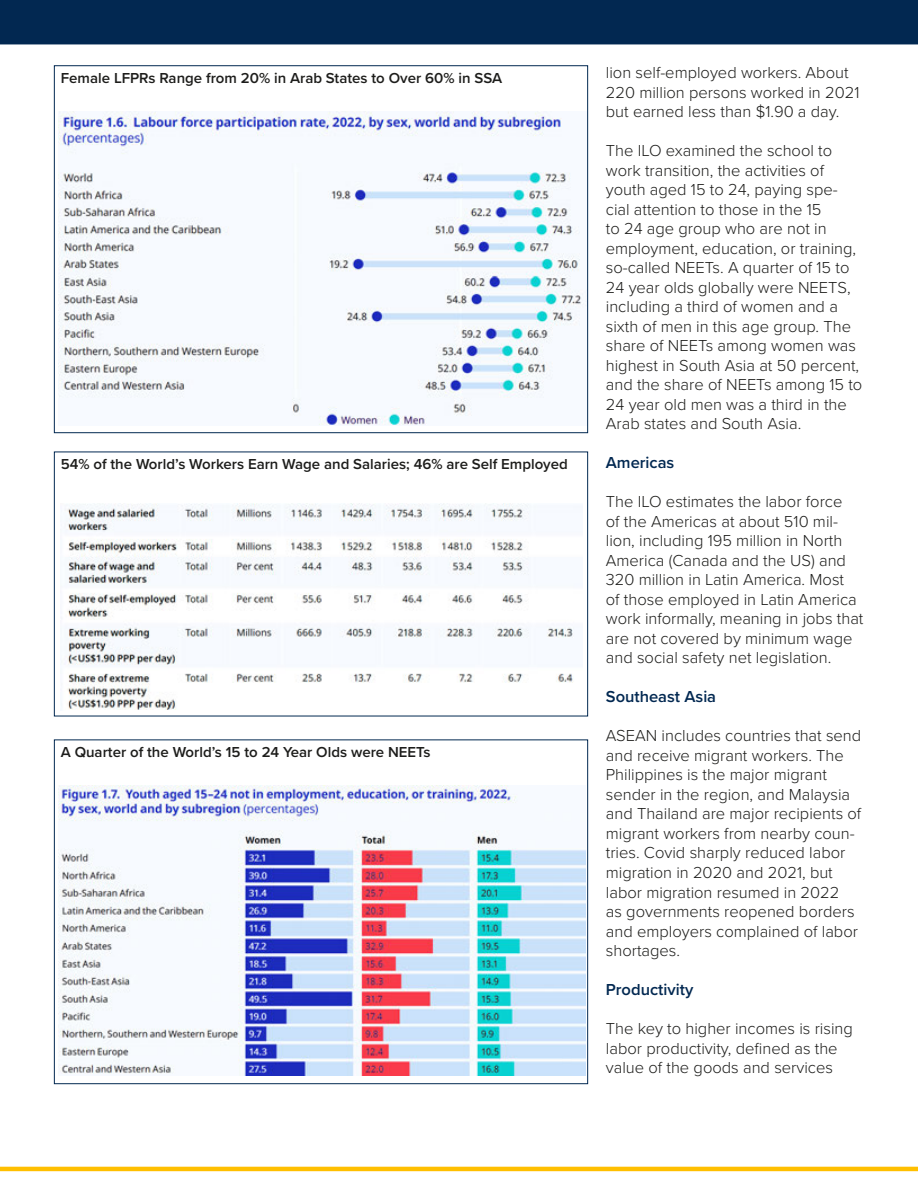
<style>
.page{position:relative;width:918px;height:1188px;background:#fff}
.page>*{position:absolute;margin:0;border:0;box-sizing:border-box;transform-origin:0 0}
.t1{font:300 16.5px/19.5px "Proxima Nova";color:#1d1d1b}
.t2{font:600 16.5px "Proxima Nova";color:#022851}
.t3{font:600 15px "Proxima Nova";color:#1d1d1b}
</style>
<div class="page">
<hr style="left:0;top:1167px;width:918px;height:4px;background:#ffbf00">
<div style="left:0;top:0;width:918px;height:44px;background:#022851"></div>
<img style="left:58px;top:112px;width:528px;height:313px">
<img style="left:61px;top:504px;width:513px;height:206px">
<div style="left:54px;top:452px;width:534px;height:264px;border:1px solid #022851"></div>
<img style="left:58px;top:786px;width:527px;height:289px">
<p class="t3" style="left:61px;top:67px;width:443px">Female LFPRs Range from 20% in Arab States to Over 60% in SSA</p>
<p class="t3" style="left:61px;top:453px;width:509px">54% of the World’s Workers Earn Wage and Salaries; 46% are Self Employed</p>
<p class="t3" style="left:61px;top:741px;width:371px">A Quarter of the World’s 15 to 24 Year Olds were NEETs</p>
<p class="t1" style="left:606px;top:62px;width:255px">lion self-employed workers. About<br>220 million persons worked in 2021 but earned less than $1.90 a day.</p>
<p class="t1" style="left:606px;top:140px;width:258px">The ILO examined the school to work transition, the activities of youth aged 15 to 24, paying spe&shy;cial attention to those in the 15<br>to 24 age group who are not in employment, education, or training, so-called NEETs. A quarter of 15 to<br>24 year olds globally were NEETS, including a third of women and a sixth of men in this age group. The share of NEETs among women was highest in South Asia at 50 percent, and the share of NEETs among 15 to<br>24 year old men was a third in the<br>Arab states and South Asia.</p>
<h4 class="t2" style="left:606px;top:451px;width:70px">Americas</h4>
<p class="t1" style="left:606px;top:491px;width:259px">The ILO estimates the labor force<br>of the Americas at about 510 mil&shy;lion, including 195 million in North America (Canada and the US) and 320 million in Latin America. Most<br>of those employed in Latin America work informally, meaning in jobs that are not covered by minimum wage and social safety net legislation.</p>
<h4 class="t2" style="left:606px;top:685px;width:112px">Southeast Asia</h4>
<p class="t1" style="left:606px;top:725px;width:257px">ASEAN includes countries that send and receive migrant workers. The<br>Philippines is the major migrant sender in the region, and Malaysia and Thailand are major recipients of migrant workers from nearby coun&shy;tries. Covid sharply reduced labor migration in 2020 and 2021, but labor migration resumed in 2022<br>as governments reopened borders and employers complained of labor shortages.</p>
<h4 class="t2" style="left:606px;top:977px;width:89px">Productivity</h4>
<p class="t1" style="left:606px;top:1018px;width:249px">The key to higher incomes is rising labor productivity, defned as the value of the goods and services</p>
</div>
